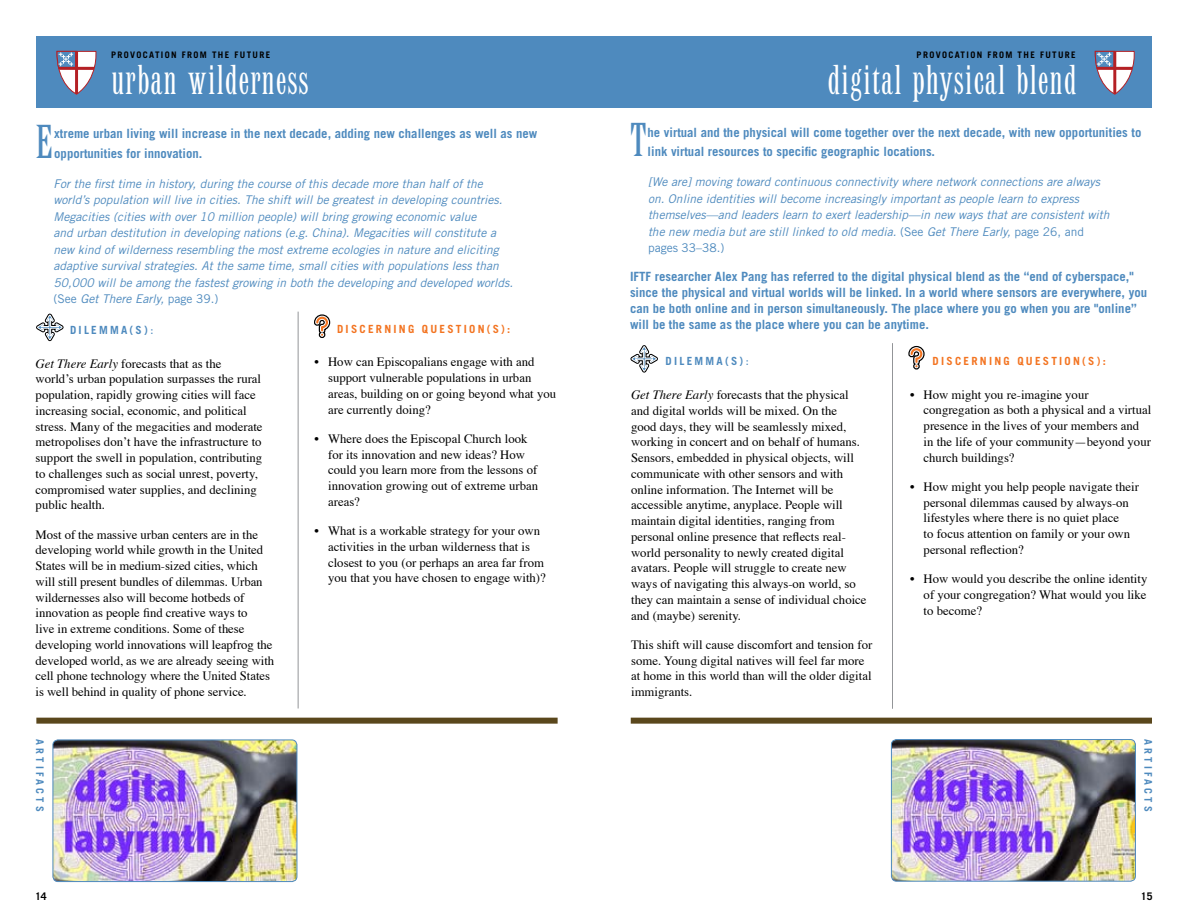
<style>
.page{position:relative;width:1188px;height:918px;background:#fff}
.page>*{position:absolute;margin:0;border:0;box-sizing:border-box;transform-origin:0 0}
.t1{font:condensed 48.6px "Latin MT Std";color:#4e8abe}
.t2{font:condensed 42px "Latin MT Std";letter-spacing:.025em;color:#fff}
.t3{font:12.75px/15.8px "Times";color:#000}
.t4{font:700 12.75px/15.8px "Trade Gothic";color:#4e8abe}
.t5{font:italic 12px/16.5px "Trade Gothic";color:#4e8abe}
.t6{font:700 11.25px "Trade Gothic";letter-spacing:.2em;color:#f37421}
.t7{font:700 11.25px "Trade Gothic";letter-spacing:.2em;color:#4e8abe}
.t8{font:700 10.5px "Trade Gothic";letter-spacing:.3em;color:#4e8abe}
.t9{font:700 10.5px "Trade Gothic";color:#000}
.t10{font:700 9px "Trade Gothic";letter-spacing:.15em;color:#000}
.s1{font-style:normal}
.s2{font-weight:400;font-size:12px}
.s3{font-style:italic}
</style>
<div class="page">
<div style="left:36px;top:36px;width:558px;height:72px;background:#4e8abe"></div>
<div style="left:36px;top:718px;width:522px;height:6px;background:#5a471c"></div>
<hr style="left:298px;top:312px;width:1px;height:396px;background:#939598">
<svg style="left:314px;top:314px;width:17px;height:24px"></svg>
<svg style="left:36px;top:313px;width:28px;height:29px"></svg>
<svg style="left:56px;top:51px;width:41px;height:44px"></svg>
<div style="left:594px;top:36px;width:558px;height:72px;background:#4e8abe"></div>
<div style="left:631px;top:718px;width:521px;height:6px;background:#5a471c"></div>
<svg style="left:1095px;top:51px;width:40px;height:44px"></svg>
<img style="left:891px;top:740px;width:244px;height:141px">
<div style="left:891px;top:739px;width:245px;height:143px;border:1px solid #4e8abe;border-radius:5px"></div>
<img style="left:53px;top:740px;width:244px;height:142px">
<div style="left:52px;top:740px;width:245px;height:142px;border:1px solid #4e8abe;border-radius:5px"></div>
<hr style="left:892px;top:343px;width:1px;height:366px;background:#939598">
<svg style="left:630px;top:345px;width:28px;height:28px"></svg>
<svg style="left:908px;top:345px;width:17px;height:25px"></svg>
<p class="t10" style="left:111px;top:49px;width:14px">PROVOCA</p>
<p class="t10" style="left:155px;top:49px;width:12px">TION</p>
<p class="t10" style="left:182px;top:49px;width:84px">FROM THE FUTURE</p>
<p class="t10" style="left:917px;top:49px;width:14px">PROVOCA</p>
<p class="t10" style="left:961px;top:49px;width:12px">TION</p>
<p class="t10" style="left:987px;top:49px;width:84px">FROM THE FUTURE</p>
<h2 class="t2" style="left:111px;top:57px;width:199px">urban wilderness</h2>
<h2 class="t2" style="left:827px;top:57px;width:250px">digital physical blend</h2>
<h1 class="t1" style="left:36px;top:115px;width:19px">E</h1>
<p class="t4" style="left:54px;top:124px;width:485px;line-height:19.5px">xtreme urban living will increase in the next decade, adding new challenges as well as new opportunities for innovation.</p>
<p class="t5" style="left:54px;top:175px;width:461px">For the first time in history, during the course of this decade more than half of the world’s population will live in cities. The shift will be greatest in developing countries.<br>Megacities (cities with over 10 million people) will bring growing economic value<br>and urban destitution in developing nations (e.g. China). Megacities will constitute a new kind of wilderness resembling the most extreme ecologies in nature and eliciting adaptive survival strategies. At the same time, small cities with populations less than 50,000 will be among the fastest growing in both the developing and developed worlds. <span class="s1">(See</span> Get There Early, <span class="s1">page 39.)</span></p>
<p class="t7" style="left:70px;top:323px;width:85px">DI LE MMA(s)<span class="s2">:</span></p>
<p class="t3" style="left:36px;top:354px;width:228px"><span class="s3">Get There Early</span> forecasts that as the world’s urban population surpasses the rural population, rapidly growing cities will face increasing social, economic, and political stress. Many of the megacities and moderate metropolises don’t have the infrastructure to support the swell in population, contributing to challenges such as social unrest, poverty, compromised water supplies, and declining public health.</p>
<p class="t3" style="left:36px;top:525px;width:240px">Most of the massive urban centers are in the developing world while growth in the United States will be in medium-sized cities, which will still present bundles of dilemmas. Urban wildernesses also will become hotbeds of innovation as people find creative ways to<br>live in extreme conditions. Some of these developing world innovations will leapfrog the developed world, as we are already seeing with cell phone technology where the United States is well behind in quality of phone service.</p>
<p class="t8" style="left:46px;top:739px;width:74px;rotate:90deg">Art if act s</p>
<p class="t9" style="left:35px;top:890px;width:13px">14</p>
<p class="t6" style="left:337px;top:322px;width:175px">discerning quest ion(s):</p>
<p class="t3" style="left:328px;top:353px;width:230px;text-indent:-14px">• How can Episcopalians engage with and support vulnerable populations in urban areas, building on or going beyond what you are currently doing?</p>
<p class="t3" style="left:328px;top:430px;width:211px;text-indent:-14px">• Where does the Episcopal Church look for its innovation and new ideas? How could you learn more from the lessons of innovation growing out of extreme urban areas?</p>
<p class="t3" style="left:328px;top:522px;width:219px;text-indent:-14px">• What is a workable strategy for your own activities in the urban wilderness that is closest to you (or perhaps an area far from you that you have chosen to engage with)?</p>
<h1 class="t1" style="left:630px;top:114px;width:18px">T</h1>
<p class="t4" style="left:648px;top:122px;width:495px;line-height:19.5px">he virtual and the physical will come together over the next decade, with new opportunities to link virtual resources to specific geographic locations.</p>
<p class="t5" style="left:648px;top:173px;width:463px">[We are] moving toward continuous connectivity where network connections are always on. Online identities will become increasingly important as people learn to express themselves—and leaders learn to exert leadership—in new ways that are consistent with the new media but are still linked to old media. <span class="s1">(See</span> Get There Early, <span class="s1">page 26, and pages 33–38.)</span></p>
<p class="t4" style="left:630px;top:269px;width:519px">IFTF researcher Alex Pang has referred to the digital physical blend as the “end of cyberspace," since the physical and virtual worlds will be linked. In a world where sensors are everywhere, you can be both online and in person simultaneously. The place where you go when you are "online” will be the same as the place where you can be anytime.</p>
<p class="t7" style="left:666px;top:354px;width:85px">DI LE MMA(s)<span class="s2">:</span></p>
<p class="t3" style="left:631px;top:386px;width:237px"><span class="s3">Get There Early</span> forecasts that the physical and digital worlds will be mixed. On the<br>good days, they will be seamlessly mixed, working in concert and on behalf of humans.<br>Sensors, embedded in physical objects, will communicate with other sensors and with online information. The Internet will be accessible anytime, anyplace. People will maintain digital identities, ranging from personal online presence that reflects real&shy;world personality to newly created digital avatars. People will struggle to create new ways of navigating this always-on world, so they can maintain a sense of individual choice and (maybe) serenity.</p>
<p class="t3" style="left:631px;top:636px;width:243px">This shift will cause discomfort and tension for some. Young digital natives will feel far more at home in this world than will the older digital immigrants.</p>
<p class="t6" style="left:933px;top:354px;width:175px">discerning quest ion(s):</p>
<p class="t3" style="left:924px;top:385px;width:229px;text-indent:-14px">• How might you re-imagine your congregation as both a physical and a virtual presence in the lives of your members and in the life of your community—beyond your church buildings?</p>
<p class="t3" style="left:924px;top:478px;width:217px;text-indent:-14px">• How might you help people navigate their personal dilemmas caused by always-on lifestyles where there is no quiet place<br>to focus attention on family or your own personal reflection?</p>
<p class="t3" style="left:924px;top:570px;width:225px;text-align:justify;text-indent:-14px">• How would you describe the online identity of your congregation? What would you like to become?</p>
<p class="t8" style="left:1155px;top:739px;width:74px;rotate:90deg">Art if act s</p>
<p class="t9" style="left:1141px;top:890px;width:13px">15</p>
</div>
